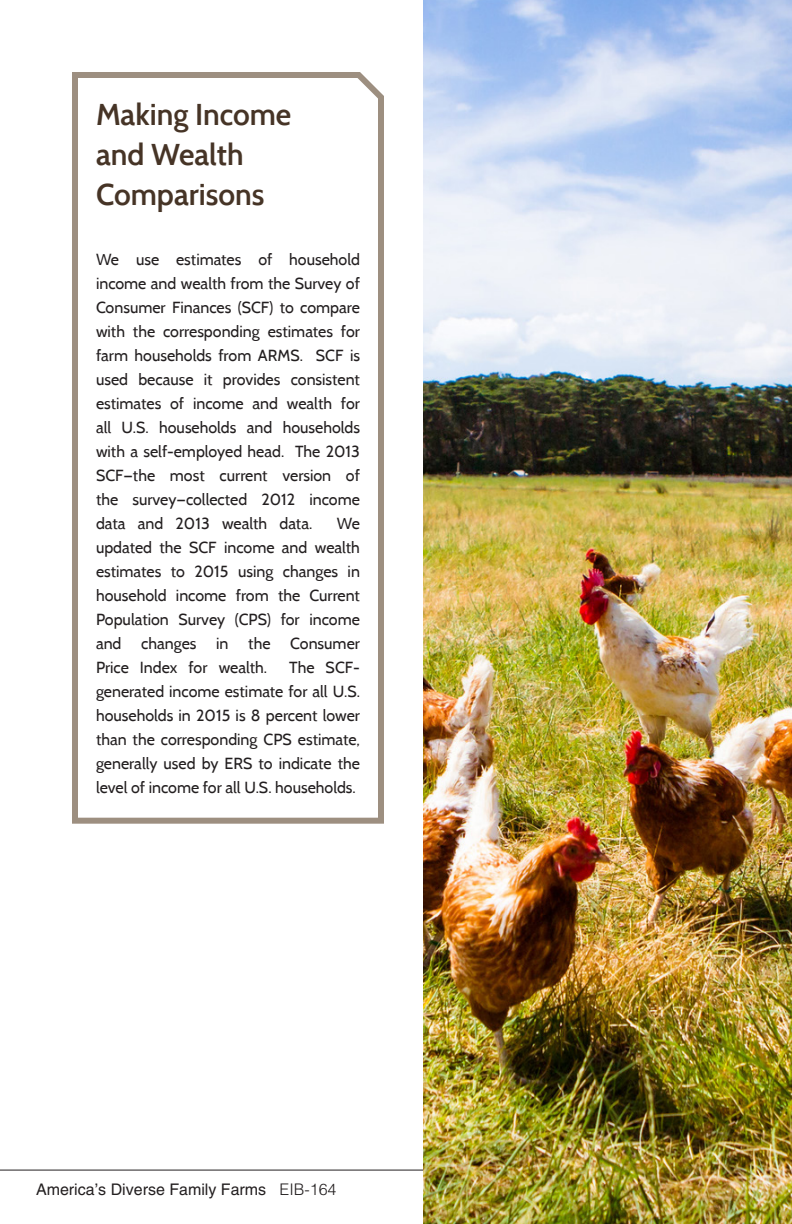
<style>
.page{position:relative;width:792px;height:1224px;background:#fff}
.page>*{position:absolute;margin:0;border:0;box-sizing:border-box;transform-origin:0 0}
.Heading_2{font:600 30px/40px "Cabin";color:#463426}
.Box_Body{font:16px/24px "Cabin";color:#231f20;text-align:justify}
.t1{font:16px "Helvetica";color:#231f20}
.s1{font-weight:300}
</style>
<div class="page">
<hr style="left:0;top:1170px;width:720px;height:1px;background:#231f20">
<svg style="left:72px;top:72px;width:312px;height:752px"></svg>
<img style="left:423px;top:0;width:369px;height:1224px">
<p class="Heading_2" style="left:96px;top:94px;width:197px">Making Income and Wealth<br>Comparisons</p>
<p class="Box_Body" style="left:96px;top:247px;width:266px">We use estimates of household income and wealth from the Survey of Consumer Finances (SCF) to compare with the corresponding estimates for farm households from ARMS. SCF is used because it provides consistent estimates of income and wealth for all U.S. households and households with a self-employed head. The 2013<br>SCF—the most current version of the survey—collected 2012 income data and 2013 wealth data.</p>
<p class="Box_Body" style="left:96px;top:511px;width:266px;text-indent:241px">We updated the SCF income and wealth estimates to 2015 using changes in household income from the Current Population Survey (CPS) for income and changes in the Consumer Price Index for wealth.</p>
<p class="Box_Body" style="left:96px;top:655px;width:266px;text-indent:193px">The SCF&shy;generated income estimate for all U.S. households in 2015 is 8 percent lower than the corresponding CPS estimate, generally used by ERS to indicate the level of income for all U.S. households.</p>
<p class="t1" style="left:36px;top:1180px;width:302px">America’s Diverse Family Farms <span class="s1">EIB-164</span></p>
</div>
